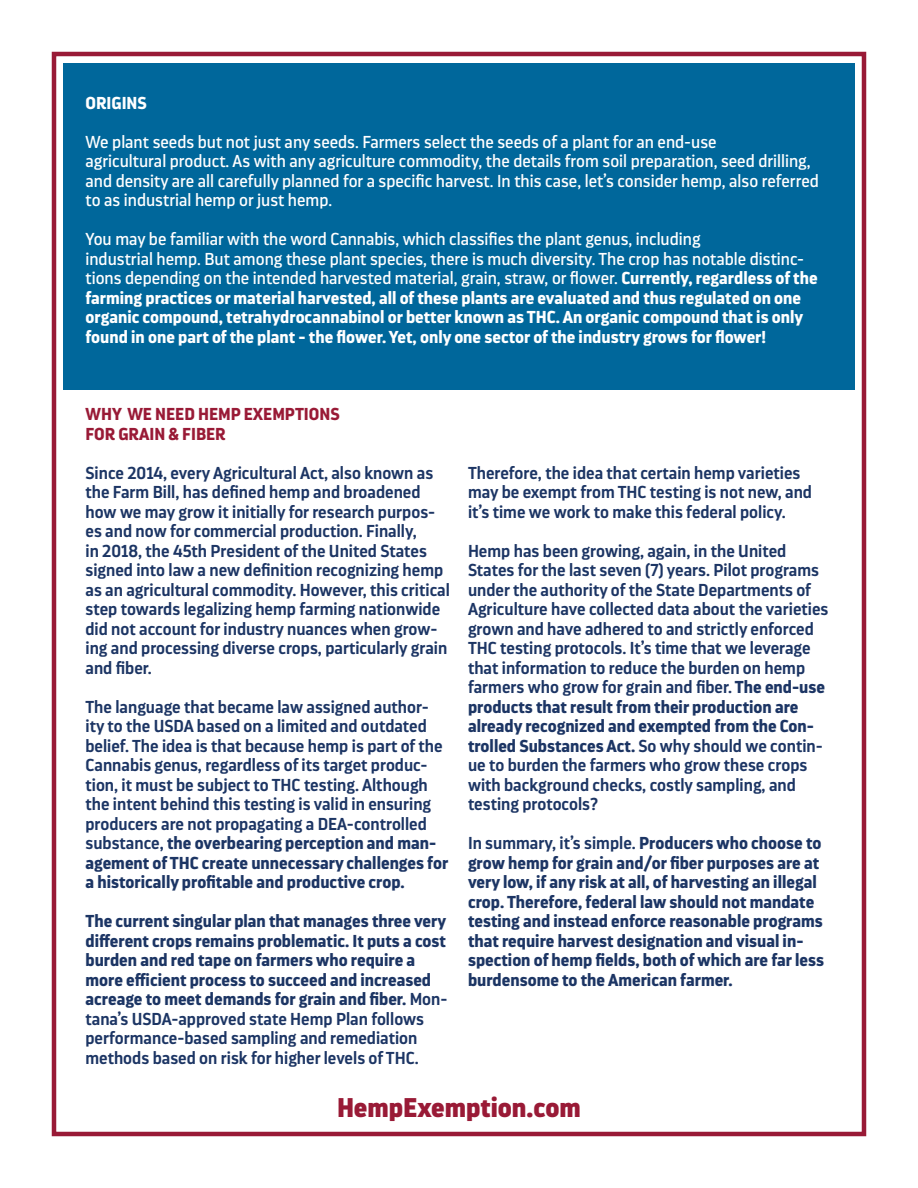
<style>
.page{position:relative;width:918px;height:1188px;background:#fff}
.page>*{position:absolute;margin:0;border:0;box-sizing:border-box;transform-origin:0 0}
.t1{font:900 27px "Darwin Pro";color:#991a36}
.t2{font:600 17.25px/19.5px "Darwin Pro";color:#1c3564}
.t3{font:700 17.25px/19.5px "Darwin Pro";color:#1c3564}
.t4{font:700 17.25px/19.5px "Darwin Pro";color:#fff}
.t5{font:17.25px/19.5px "Darwin Pro";color:#fff}
.t6{font:700 17.25px/19.5px "Darwin Pro";color:#991a36}
.s1{font-weight:400}
.s2{font-weight:700}
.s3{font-weight:600}
</style>
<div class="page">
<div style="left:52px;top:52px;width:814px;height:1084px;border:4px solid #991a36"></div>
<div style="left:63px;top:63px;width:792px;height:327px;background:#00679b"></div>
<p class="t4" style="left:86px;top:92px;width:63px">ORIGINS</p>
<p class="t5" style="left:86px;top:132px;width:735px">We plant seeds but not just any seeds. Farmers select the seeds of a plant for an end-use<br>agricultural product. As with any agriculture commodity, the details from soil preparation, seed drilling, and density are all carefully planned for a specific harvest. In this case, let’s consider hemp, also referred to as industrial hemp or just hemp.</p>
<p class="t4" style="left:86px;top:229px;width:734px"><span class="s1">You may be familiar with the word Cannabis, which classifies the plant genus, including<br>industrial hemp. But among these plant species, there is much diversity. The crop has notable distinc&shy;tions depending on the intended harvested material, grain, straw, or flower.</span> Currently, regardless of the farming practices or material harvested, all of these plants are evaluated and thus regulated on one organic compound, tetrahydrocannabinol or better known as THC. An organic compound that is only found in one part of the plant - the flower. Yet, only one sector of the industry grows for flower!</p>
<p class="t6" style="left:86px;top:404px;width:256px">WHY WE NEED HEMP EXEMPTIONS<br>FOR GRAIN &amp; FIBER</p>
<p class="t2" style="left:86px;top:463px;width:366px">Since 2014, every Agricultural Act, also known as the Farm Bill, has defined hemp and broadened how we may grow it initially for research purpos&shy;es and now for commercial production. Finally,<br>in 2018, the 45th President of the United States signed into law a new definition recognizing hemp as an agricultural commodity. However, this critical step towards legalizing hemp farming nationwide did not account for industry nuances when grow&shy;ing and processing diverse crops, particularly grain and fiber.</p>
<p class="t2" style="left:86px;top:697px;width:364px">The language that became law assigned author&shy;ity to the USDA based on a limited and outdated belief. The idea is that because hemp is part of the Cannabis genus, regardless of its target produc&shy;tion, it must be subject to THC testing. Although the intent behind this testing is valid in ensuring producers are not propagating a DEA-controlled substance, <span class="s2">the overbearing perception and man&shy;agement of THC create unnecessary challenges for a historically profitable and productive crop.</span></p>
<p class="t3" style="left:86px;top:911px;width:364px">The current singular plan that manages three very different crops remains problematic. It puts a cost burden and red tape on farmers who require a more efficient process to succeed and increased acreage to meet demands for grain and fiber. <span class="s3">Mon&shy;tana’s USDA-approved state Hemp Plan follows performance-based sampling and remediation methods based on risk for higher levels of THC.</span></p>
<p class="t2" style="left:468px;top:462px;width:346px">Therefore, the idea that certain hemp varieties may be exempt from THC testing is not new, and it’s time we work to make this federal policy.</p>
<p class="t2" style="left:468px;top:540px;width:362px">Hemp has been growing, again, in the United States for the last seven (7) years. Pilot programs under the authority of the State Departments of Agriculture have collected data about the varieties grown and have adhered to and strictly enforced THC testing protocols. It’s time that we leverage that information to reduce the burden on hemp farmers who grow for grain and fiber. <span class="s2">The end-use products that result from their production are already recognized and exempted from the Con&shy;trolled Substances Act.</span> So why should we contin&shy;ue to burden the farmers who grow these crops with background checks, costly sampling, and testing protocols?</p>
<p class="t3" style="left:468px;top:833px;width:358px"><span class="s3">In summary, it’s simple.</span> Producers who choose to grow hemp for grain and/or fiber purposes are at very low, if any risk at all, of harvesting an illegal crop. Therefore, federal law should not mandate testing and instead enforce reasonable programs that require harvest designation and visual in&shy;spection of hemp fields, both of which are far less burdensome to the American farmer.</p>
<h1 class="t1" style="left:337px;top:1088px;width:245px">HempExemption.com</h1>
</div>
